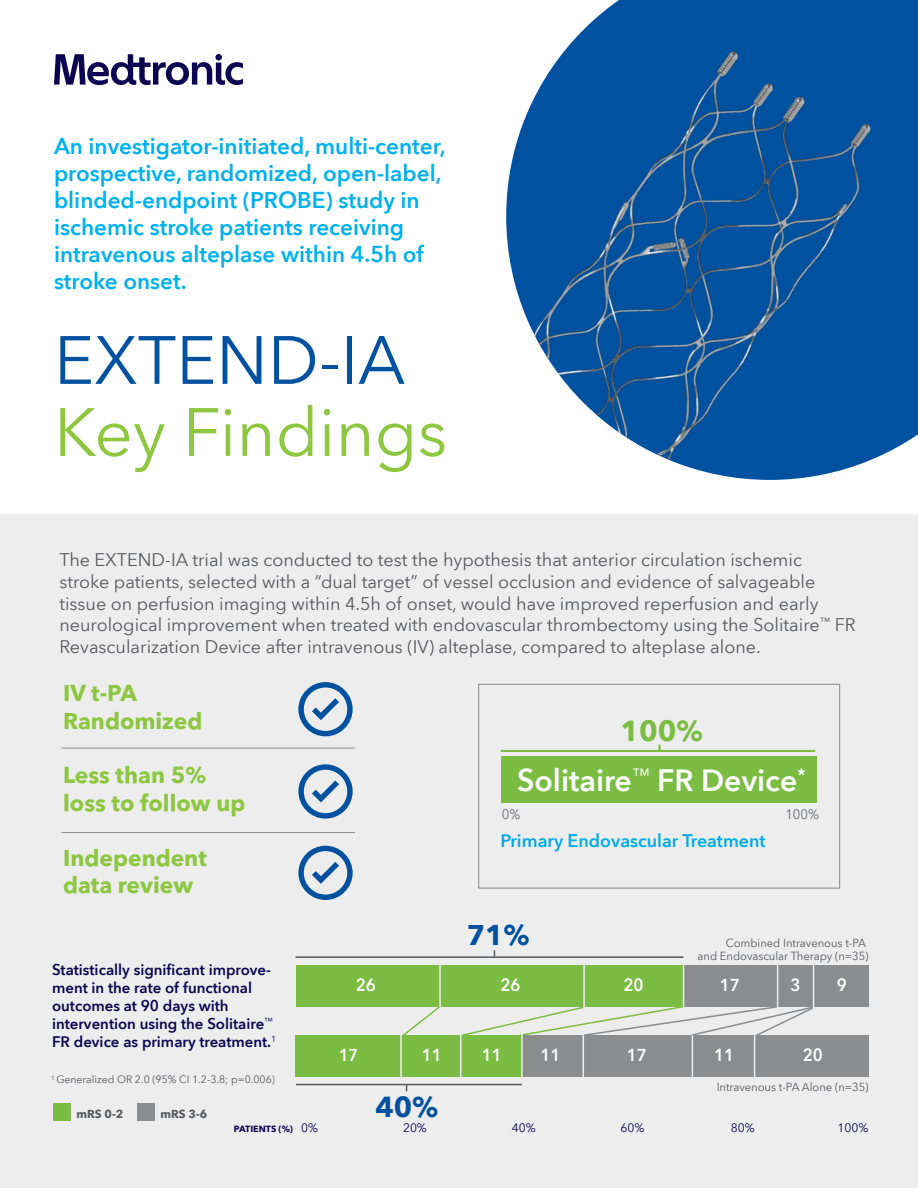
<style>
.page{position:relative;width:918px;height:1188px;background:#fff}
.page>*{position:absolute;margin:0;border:0;box-sizing:border-box;transform-origin:0 0}
.t1{font:67.5px "Avenir Next World";color:#8dc63f}
.t2{font:67.5px "Avenir Next World";color:#0052a0}
.t3{font:600 30.3px "Avenir Next World";color:#fff}
.t4{font:700 28.95px "Avenir Next World";color:#7bbd42}
.t5{font:700 28.65px "Avenir Next World";color:#0052a0}
.t6{font:700 22.8px/27.3px "Avenir Next World";color:#8dc63f}
.t7{font:600 22.5px/27px "Avenir Next World";color:#00b1ed}
.t8{font:18px/21.6px "Avenir Next World";color:#58595b}
.t9{font:600 17.85px "Avenir Next World";color:#00ace4}
.t10{font:600 17.1px "Avenir Next World";letter-spacing:-.005em;color:#fff}
.t11{font:600 17.1px "Avenir Next World";letter-spacing:-.005em;color:#fff;scale:.92 1}
.t12{font:600 15px/18px "Avenir Next World";color:#0c0450}
.t13{font:13.5px "Avenir Next World";color:#6d6e71}
.t14{font:12px "Avenir Next World";color:#0c0450}
.t15{font:11.55px/12.9px "Avenir Next World";letter-spacing:-.005em;color:#58595b;text-align:right}
.t16{font:700 11.55px "Avenir Next World";color:#58595b}
.t17{font:10.5px "Avenir Next World";color:#58595b}
.t18{font:700 9px "Avenir Next World";color:#0c0450}
</style>
<div class="page">
<div style="left:0;top:514px;width:918px;height:674px;background:#ededee"></div>
<svg style="left:54px;top:54px;width:189px;height:31px"></svg>
<img style="left:507px;top:0;width:411px;height:478px">
<hr style="left:295px;top:956px;width:389px;height:2px;background:#58595b">
<hr style="left:296px;top:1084px;width:226px;height:1px;background:#58595b">
<svg style="left:402px;top:1007px;width:39px;height:28px"></svg>
<svg style="left:462px;top:1007px;width:351px;height:28px"></svg>
<div style="left:548px;top:965px;width:321px;height:42px;background:#8a8c8e"></div>
<div style="left:296px;top:965px;width:388px;height:42px;background:#7bbd42"></div>
<hr style="left:439px;top:960px;width:2px;height:47px;background:#ededee">
<hr style="left:583px;top:964px;width:2px;height:44px;background:#ededee">
<hr style="left:813px;top:960px;width:1px;height:51px;background:#ededee">
<hr style="left:777px;top:963px;width:1px;height:45px;background:#ededee">
<hr style="left:683px;top:963px;width:1px;height:46px;background:#ededee">
<div style="left:296px;top:1035px;width:226px;height:42px;background:#7bbd42"></div>
<div style="left:522px;top:1035px;width:347px;height:42px;background:#8a8c8e"></div>
<hr style="left:400px;top:1030px;width:2px;height:52px;background:#ededee">
<hr style="left:460px;top:1033px;width:2px;height:46px;background:#ededee">
<hr style="left:521px;top:1033px;width:2px;height:46px;background:#ededee">
<hr style="left:583px;top:1035px;width:1px;height:43px;background:#ededee">
<hr style="left:692px;top:1035px;width:1px;height:42px;background:#ededee">
<hr style="left:754px;top:1035px;width:1px;height:43px;background:#ededee">
<div style="left:53px;top:1103px;width:18px;height:18px;background:#7bbd42"></div>
<div style="left:137px;top:1103px;width:18px;height:18px;background:#8a8c8e"></div>
<div style="left:501px;top:757px;width:316px;height:46px;background:#7bbd42"></div>
<hr style="left:501px;top:750px;width:314px;height:2px;background:#7bbd42">
<svg style="left:658px;top:745px;width:3px;height:5px"></svg>
<div style="left:478px;top:684px;width:362px;height:205px;border:1px solid #8a8c8e"></div>
<hr style="left:61px;top:748px;width:294px;height:1px;background:#8a8c8e">
<hr style="left:61px;top:832px;width:294px;height:1px;background:#8a8c8e">
<svg style="left:298px;top:682px;width:55px;height:54px"></svg>
<svg style="left:298px;top:764px;width:55px;height:55px"></svg>
<svg style="left:298px;top:846px;width:55px;height:54px"></svg>
<p class="t7" style="left:54px;top:133px;width:393px">An investigator-initiated, multi-center, prospective, randomized, open-label, blinded-endpoint (PROBE) study in ischemic stroke patients receiving intravenous alteplase within 4.5h of stroke onset.</p>
<h1 class="t2" style="left:54px;top:306px;width:353px">EXTEND-IA</h1>
<h1 class="t1" style="left:54px;top:378px;width:395px">Key Findings</h1>
<p class="t8" style="left:59px;top:550px;width:798px">The EXTEND-IA trial was conducted to test the hypothesis that anterior circulation ischemic stroke patients, selected with a “dual target” of vessel occlusion and evidence of salvageable tissue on perfusion imaging within 4.5h of onset, would have improved reperfusion and early neurological improvement when treated with endovascular thrombectomy using the Solitaire<sup>™</sup> FR Revascularization Device after intravenous (IV) alteplase, compared to alteplase alone.</p>
<p class="t6" style="left:63px;top:680px;width:141px">IV t-PA<br>Randomized</p>
<p class="t6" style="left:63px;top:762px;width:184px">Less than 5% loss to follow up</p>
<p class="t6" style="left:63px;top:844px;width:145px">Independent data review</p>
<h3 class="t4" style="left:620px;top:714px;width:84px">100%</h3>
<h2 class="t3" style="left:517px;top:763px;width:290px">Solitaire<sup>™</sup> FR Device<sup>*</sup></h2>
<p class="t13" style="left:502px;top:803px;width:20px">0%</p>
<p class="t13" style="left:785px;top:803px;width:35px">100%</p>
<p class="t9" style="left:500px;top:831px;width:267px">Primary Endovascular Treatment</p>
<p class="t12" style="left:52px;top:961px;width:226px">Statistically significant improve&shy;ment in the rate of functional outcomes at 90 days with intervention using the Solitaire<sup>™<br></sup>FR device as primary treatment.<sup>1</sup></p>
<p class="t17" style="left:51px;top:1071px;width:225px"><sup>1</sup> Generalized OR 2.0 (95% CI 1.2-3.8; p=0.006)</p>
<p class="t18" style="left:234px;top:1124px;width:61px">PATIENTS (%)</p>
<p class="t16" style="left:76px;top:1107px;width:48px">mRS 0-2</p>
<p class="t16" style="left:160px;top:1107px;width:48px">mRS 3-6</p>
<h3 class="t5" style="left:467px;top:918px;width:64px">71%</h3>
<p class="t15" style="left:698px;top:937px;width:173px">Combined Intravenous t-PA<br>and Endovascular Therapy (n=35)</p>
<p class="t10" style="left:356px;top:975px;width:22px">26</p>
<p class="t10" style="left:501px;top:975px;width:22px">26</p>
<p class="t10" style="left:623px;top:975px;width:22px">20</p>
<p class="t10" style="left:720px;top:975px;width:22px">17</p>
<p class="t10" style="left:790px;top:975px;width:12px">3</p>
<p class="t10" style="left:837px;top:975px;width:12px">9</p>
<p class="t11" style="left:339px;top:1045px;width:22px">17</p>
<p class="t10" style="left:422px;top:1045px;width:22px">11</p>
<p class="t10" style="left:482px;top:1045px;width:22px">11</p>
<p class="t10" style="left:540px;top:1045px;width:22px">11</p>
<p class="t10" style="left:627px;top:1045px;width:22px">17</p>
<p class="t10" style="left:714px;top:1045px;width:22px">11</p>
<p class="t10" style="left:803px;top:1045px;width:22px">20</p>
<h3 class="t5" style="left:375px;top:1090px;width:64px">40%</h3>
<p class="t15" style="left:717px;top:1080px;width:153px">Intravenous t-PA Alone (n=35)</p>
<p class="t14" style="left:301px;top:1118px;width:18px">0%</p>
<p class="t14" style="left:403px;top:1118px;width:25px">20%</p>
<p class="t14" style="left:512px;top:1118px;width:25px">40%</p>
<p class="t14" style="left:621px;top:1118px;width:25px">60%</p>
<p class="t14" style="left:731px;top:1118px;width:25px">80%</p>
<p class="t14" style="left:838px;top:1118px;width:32px">100%</p>
</div>
